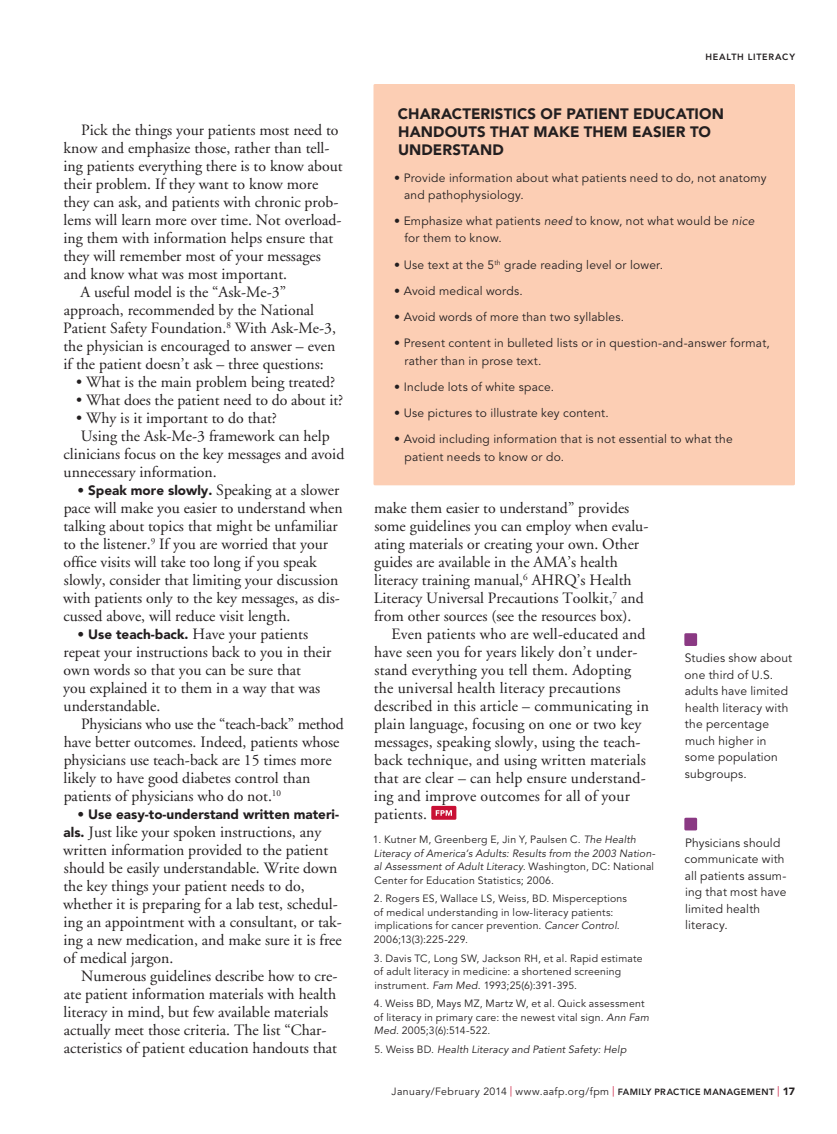
<style>
.page{position:relative;width:837px;height:1134px;background:#fff}
.page>*{position:absolute;margin:0;border:0;box-sizing:border-box;transform-origin:0 0}
.body{font:15.75px/18px "Adobe Garamond";color:#231f20}
.sidebar_head{font:900 15px/18px "Avenir LT Std";letter-spacing:.005em;color:#231f20}
.body-2{font:900 13.5px "Avenir LT Std";color:#231f20}
.sidebar_body{font:12px/17.2px "Avenir LT Std";letter-spacing:.02em;color:#231f20}
.speed_bar_body_right{font:12px/16.5px "Avenir LT Std";letter-spacing:.015em;color:#231f20}
.refs{font:10.5px/13.5px "Avenir LT Std";letter-spacing:.02em;color:#231f20}
.refs-2{font:italic 10.5px "Avenir LT Std";letter-spacing:.015em;color:#231f20}
.t1{font:800 9px "Avenir LT Std";letter-spacing:.085em;color:#231f20}
.s1{font-family:"Adobe Garamond";font-weight:400;font-size:15.75px}
.s2{font-family:"Avenir LT Std";font-weight:900;font-size:13.5px}
.s3{font-style:italic}
.s4{font-style:normal}
.s5{font-family:"Adobe Garamond";color:#c91035}
.s6{font-weight:800;font-size:9px}
.s7{font-weight:900}
</style>
<div class="page">
<div style="left:684px;top:633px;width:13px;height:13px;background:#8a3983;border-radius:2px"></div>
<div style="left:684px;top:818px;width:13px;height:12px;background:#8a3983;border-radius:2px"></div>
<div style="left:431px;top:806px;width:25px;height:14px;background:#c91035;border-radius:2px"></div>
<svg style="left:436px;top:810px;width:16px;height:6px"></svg>
<div style="left:374px;top:84px;width:421px;height:401px;background:#fcceb4;border-radius:2px"></div>
<p class="body" style="left:63px;top:121px;width:281px;text-indent:18px">Pick the things your patients most need to know and emphasize those, rather than tell&shy;ing patients everything there is to know about their problem. If they want to know more they can ask, and patients with chronic prob&shy;lems will learn more over time. Not overload&shy;ing them with information helps ensure that they will remember most of your messages and know what was most important.</p>
<p class="body" style="left:63px;top:283px;width:274px;text-indent:17px">A useful model is the “Ask-Me-3” approach, recommended by the National Patient Safety Foundation.<sup>8</sup> With Ask-Me-3, the physician is encouraged to answer – even if the patient doesn’t ask – three questions:</p>
<p class="body" style="left:76px;top:373px;width:261px">• What is the main problem being treated?</p>
<p class="body" style="left:76px;top:391px;width:268px">• What does the patient need to do about it?</p>
<p class="body" style="left:76px;top:409px;width:202px">• Why is it important to do that?</p>
<p class="body" style="left:64px;top:427px;width:282px;text-indent:17px">Using the Ask-Me-3 framework can help clinicians focus on the key messages and avoid unnecessary information.</p>
<p class="body-2" style="left:77px;top:482px;width:263px">• Speak more slowly. <span class="s1">Speaking at a slower</span></p>
<p class="body" style="left:63px;top:499px;width:281px">pace will make you easier to understand when talking about topics that might be unfamiliar to the listener.<sup>9</sup> If you are worried that your office visits will take too long if you speak slowly, consider that limiting your discussion with patients only to the key messages, as dis&shy;cussed above, will reduce visit length.</p>
<p class="body" style="left:63px;top:625px;width:270px;text-indent:14px"><span class="s2">• Use teach-back.</span> Have your patients repeat your instructions back to you in their own words so that you can be sure that<br>you explained it to them in a way that was understandable.</p>
<p class="body" style="left:64px;top:715px;width:282px;text-indent:18px">Physicians who use the “teach-back” method have better outcomes. Indeed, patients whose physicians use teach-back are 15 times more likely to have good diabetes control than patients of physicians who do not.<sup>10</sup></p>
<p class="body-2" style="left:77px;top:806px;width:263px">• Use easy-to-understand written materi-</p>
<p class="body" style="left:63px;top:823px;width:280px"><span class="s2">als.</span> Just like your spoken instructions, any written information provided to the patient should be easily understandable. Write down the key things your patient needs to do, whether it is preparing for a lab test, schedul&shy;ing an appointment with a consultant, or tak&shy;ing a new medication, and make sure it is free of medical jargon.</p>
<p class="body" style="left:64px;top:967px;width:275px;text-indent:18px">Numerous guidelines describe how to cre&shy;ate patient information materials with health literacy in mind, but few available materials actually meet those criteria. The list “Char&shy;acteristics of patient education handouts that</p>
<p class="t1" style="left:705px;top:52px;width:91px">HEALTH LITERACY</p>
<p class="sidebar_head" style="left:398px;top:105px;width:328px">CHARACTERISTICS OF PATIENT EDUCATION<br>HANDOUTS THAT MAKE THEM EASIER TO<br>UNDERSTAND</p>
<p class="sidebar_body" style="left:404px;top:169px;width:364px;text-indent:-10px">• Provide information about what patients need to do, not anatomy and pathophysiology.</p>
<p class="sidebar_body" style="left:405px;top:213px;width:351px;text-indent:-10px">• Emphasize what patients <span class="s3">need</span> to know, not what would be <span class="s3">nice </span>for them to know.</p>
<p class="sidebar_body" style="left:394px;top:256px;width:270px">• Use text at the 5<sup>th</sup> grade reading level or lower.</p>
<p class="sidebar_body" style="left:394px;top:282px;width:130px">• Avoid medical words.</p>
<p class="sidebar_body" style="left:394px;top:309px;width:232px">• Avoid words of more than two syllables.</p>
<p class="sidebar_body" style="left:404px;top:335px;width:367px;text-indent:-10px">• Present content in bulleted lists or in question-and-answer format, rather than in prose text.</p>
<p class="sidebar_body" style="left:394px;top:378px;width:161px">• Include lots of white space.</p>
<p class="sidebar_body" style="left:394px;top:405px;width:216px">• Use pictures to illustrate key content.</p>
<p class="sidebar_body" style="left:404px;top:431px;width:330px;text-indent:-10px">• Avoid including information that is not essential to what the patient needs to know or do.</p>
<p class="body" style="left:374px;top:499px;width:276px">make them easier to understand” provides some guidelines you can employ when evalu&shy;ating materials or creating your own. Other guides are available in the AMA’s health literacy training manual,<sup>6</sup> AHRQ’s Health Literacy Universal Precautions Toolkit,<sup>7</sup> and from other sources (see the resources box).</p>
<p class="body" style="left:374px;top:625px;width:277px;text-indent:18px">Even patients who are well-educated and have seen you for years likely don’t under&shy;stand everything you tell them. Adopting the universal health literacy precautions described in this article – communicating in plain language, focusing on one or two key messages, speaking slowly, using the teach&shy;back technique, and using written materials that are clear – can help ensure understand&shy;ing and improve outcomes for all of your patients.</p>
<p class="refs" style="left:373px;top:833px;width:284px">1. Kutner M, Greenberg E, Jin Y, Paulsen C. <span class="s3">The Health Literacy of America’s Adults: Results from the 2003 Nation&shy;al Assessment of Adult Literacy.</span> Washington, DC: National Center for Education Statistics; 2006.</p>
<p class="refs" style="left:374px;top:892px;width:255px">2. Rogers ES, Wallace LS, Weiss, BD. Misperceptions of medical understanding in low-literacy patients: implications for cancer prevention. <span class="s3">Cancer Control</span>.<br>2006;13(3):225-229.</p>
<p class="refs" style="left:374px;top:951px;width:270px">3. Davis TC, Long SW, Jackson RH, et al. Rapid estimate of adult literacy in medicine: a shortened screening instrument. <span class="s3">Fam Med</span>. 1993;25(6):391-395.</p>
<p class="refs" style="left:374px;top:997px;width:277px">4. Weiss BD, Mays MZ, Martz W, et al. Quick assessment of literacy in primary care: the newest vital sign. <span class="s3">Ann Fam<br>Med</span>. 2005;3(6):514-522.</p>
<p class="refs-2" style="left:374px;top:1043px;width:254px"><span class="s4">5. Weiss BD.</span> Health Literacy and Patient Safety: Help</p>
<p class="speed_bar_body_right" style="left:685px;top:650px;width:109px">Studies show about one third of U.S. adults have limited health literacy with the percentage much higher in some population subgroups.</p>
<p class="speed_bar_body_right" style="left:685px;top:835px;width:103px">Physicians should communicate with all patients assum&shy;ing that most have limited health literacy.</p>
<p class="refs" style="left:392px;top:1085px;width:405px">January/February 2014 <span class="s5">|</span> www.aafp.org/fpm <span class="s5">|</span> <span class="s6">FAMILY PRACTICE MANAGEMENT</span> <span class="s5">|</span> <span class="s7">17</span></p>
</div>
